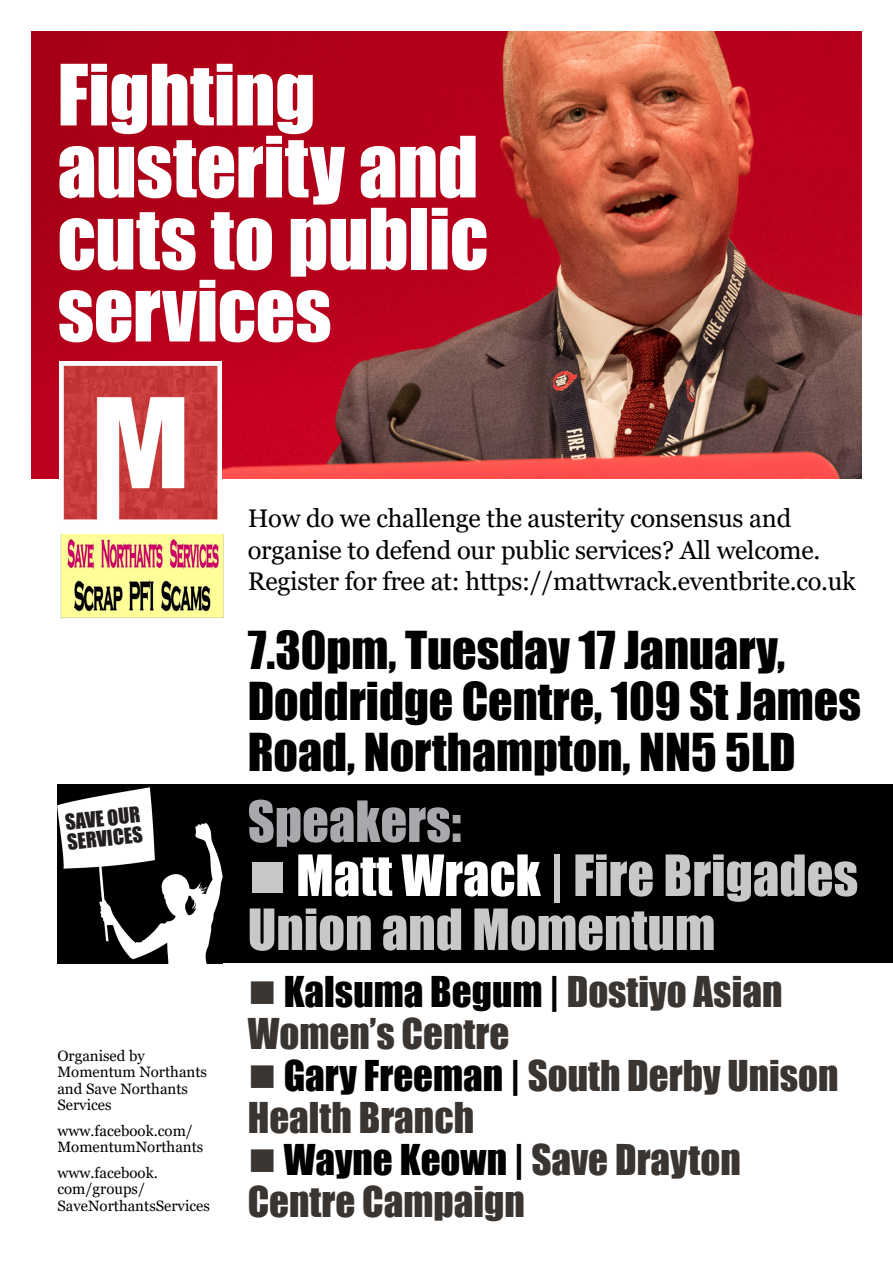
<style>
.page{position:relative;width:893px;height:1263px;background:#fff}
.page>*{position:absolute;margin:0;border:0;box-sizing:border-box;transform-origin:0 0}
.t1{font:78px/72px "Impact";letter-spacing:-.005em;color:#fff}
.t2{font:52.5px/54px "Impact";color:#c7c8ca}
.t3{font:52.5px "Impact";color:#a8a9ad}
.t4{font:48px/51px "Impact";color:#000}
.t5{font:39px/42px "Impact";color:#3b3532}
.t6{font:25.5px/31.5px "Georgia";letter-spacing:-.01em;color:#000}
.t7{font:20.1px/20.1px "Impact";color:#231f20}
.t8{font:15px/16.5px "Georgia";color:#000}
.s1{color:#fff}
.s2{color:#000}
</style>
<div class="page">
<div style="left:57px;top:784px;width:836px;height:179px;background:#000"></div>
<img style="left:57px;top:787px;width:165px;height:176px">
<img style="left:32px;top:32px;width:829px;height:446px">
<img style="left:60px;top:361px;width:161px;height:159px">
<img style="left:61px;top:534px;width:162px;height:85px">
<p class="t1" style="left:57px;top:57px;width:432px">Fighting austerity and cuts to public services</p>
<p class="t7" style="left:64px;top:812px;width:77px;rotate:-6deg">SAVE OUR<br>SERVICES</p>
<p class="t8" style="left:57px;top:1047px;width:151px">Organised by<br>Momentum Northants and Save Northants<br>Services</p>
<p class="t8" style="left:57px;top:1122px;width:148px">www.facebook.com/<br>MomentumNorthants</p>
<p class="t8" style="left:57px;top:1164px;width:154px">www.facebook. com/groups/<br>SaveNorthantsServices</p>
<p class="t6" style="left:248px;top:503px;width:610px">How do we challenge the austerity consensus and organise to defend our public services? All welcome.<br>Register for free at: https://mattwrack.eventbrite.co.uk</p>
<p class="t4" style="left:248px;top:624px;width:539px">7.30pm, Tuesday 17 January,</p>
<p class="t4" style="left:248px;top:675px;width:615px">Doddridge Centre, 109 St James<br>Road, Northampton, NN5 5LD</p>
<p class="t3" style="left:248px;top:781px;width:215px">Speakers:</p>
<p class="t2" style="left:248px;top:847px;width:612px">■ <span class="s1">Matt Wrack</span> | Fire Brigades<br>Union and Momentum</p>
<p class="t5" style="left:248px;top:970px;width:536px">■ <span class="s2">Kalsuma Begum |</span> Dostiyo Asian<br>Women’s Centre</p>
<p class="t5" style="left:248px;top:1054px;width:592px">■ <span class="s2">Gary Freeman |</span> South Derby Unison<br>Health Branch</p>
<p class="t5" style="left:248px;top:1138px;width:495px">■ <span class="s2">Wayne Keown |</span> Save Drayton<br>Centre Campaign</p>
</div>
